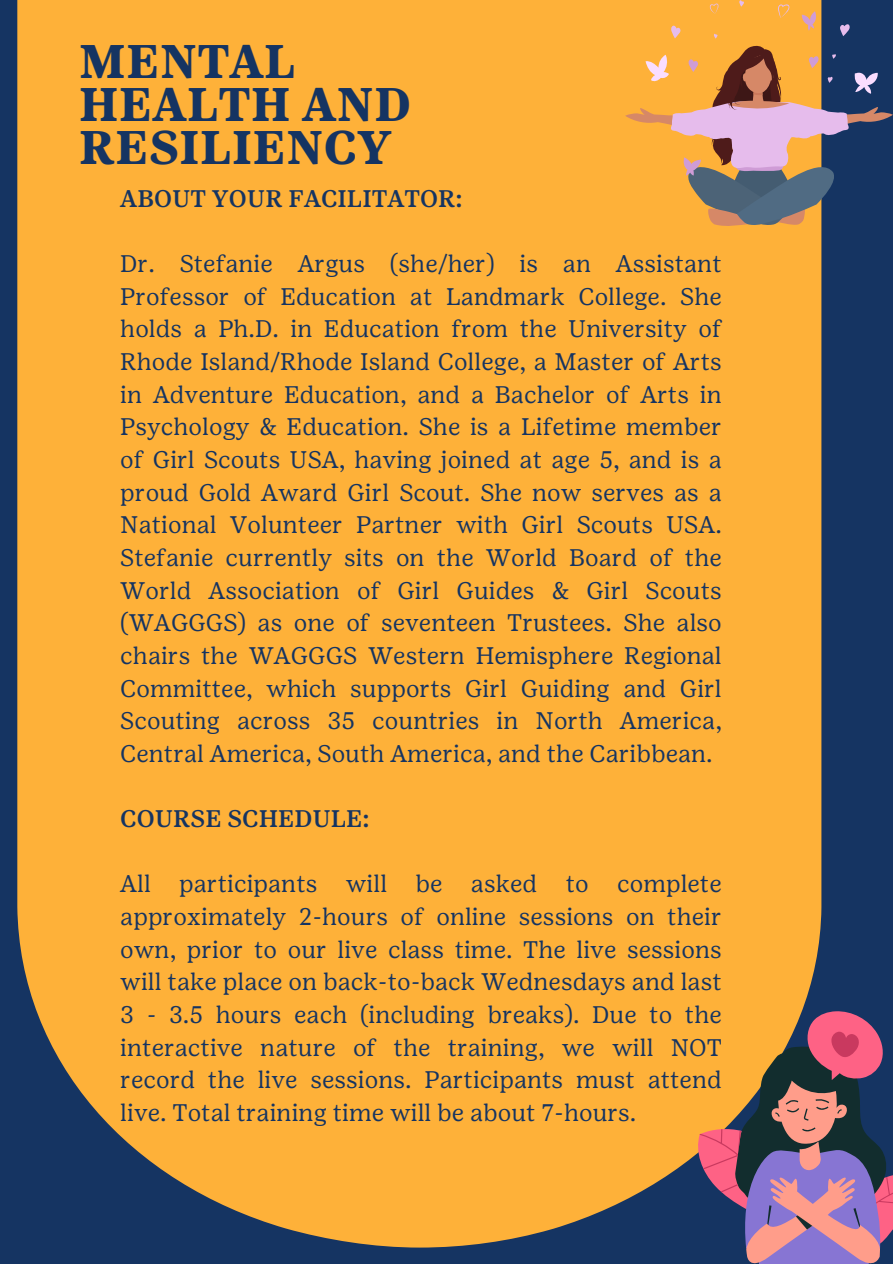
<style>
.page{position:relative;width:893px;height:1264px;background:#fff}
.page>*{position:absolute;margin:0;border:0;box-sizing:border-box;transform-origin:0 0}
.t1{font:700 47.1px/43.3px "Girl Scout Text";color:#153462}
.t2{font:24px/32.7px "Girl Scout Text";color:#153462;text-align:justify}
.t3{font:500 24px "Girl Scout Text";color:#153462}
</style>
<div class="page">
<div style="left:0;top:0;width:892px;height:1263px;background:#153462"></div>
<div style="left:17px;top:0;width:804px;height:1247px;background:#feb139"></div>
<div style="left:549px;top:589px;width:245px;height:245px;background:#feb139"></div>
<svg style="left:801px;top:11px;width:15px;height:20px"></svg>
<svg style="left:840px;top:24px;width:10px;height:12px"></svg>
<svg style="left:775px;top:4px;width:18px;height:14px"></svg>
<svg style="left:707px;top:2px;width:12px;height:12px"></svg>
<svg style="left:625px;top:45px;width:267px;height:181px"></svg>
<svg style="left:668px;top:25px;width:12px;height:13px"></svg>
<svg style="left:738px;top:0;width:6px;height:7px"></svg>
<svg style="left:712px;top:34px;width:5px;height:5px"></svg>
<svg style="left:694px;top:1010px;width:182px;height:233px;fill:#feb139"></svg>
<svg style="left:699px;top:1031px;width:193px;height:232px"></svg>
<p class="t1" style="left:79px;top:39px;width:334px">MENTAL<br>HEALTH AND<br>RESILIENCY</p>
<p class="t3" style="left:120px;top:184px;width:343px">ABOUT YOUR FACILITATOR:</p>
<p class="t2" style="left:120px;top:247px;width:603px">Dr. Stefanie Argus (she/her) is an Assistant Professor of Education at Landmark College. She holds a Ph.D. in Education from the University of Rhode Island/Rhode Island College, a Master of Arts in Adventure Education, and a Bachelor of Arts in Psychology &amp; Education. She is a Lifetime member of Girl Scouts USA, having joined at age 5, and is a proud Gold Award Girl Scout. She now serves as a National Volunteer Partner with Girl Scouts USA.<br>Stefanie currently sits on the World Board of the World Association of Girl Guides &amp; Girl Scouts (WAGGGS) as one of seventeen Trustees. She also chairs the WAGGGS Western Hemisphere Regional Committee, which supports Girl Guiding and Girl Scouting across 35 countries in North America, Central America, South America, and the Caribbean.</p>
<p class="t3" style="left:120px;top:804px;width:251px">COURSE SCHEDULE:</p>
<p class="t2" style="left:120px;top:867px;width:603px">All participants will be asked to complete approximately 2-hours of online sessions on their own, prior to our live class time. The live sessions will take place on back-to-back Wednesdays and last 3 - 3.5 hours each (including breaks). Due to the interactive nature of the training, we will NOT record the live sessions. Participants must attend live. Total training time will be about 7-hours.</p>
</div>
